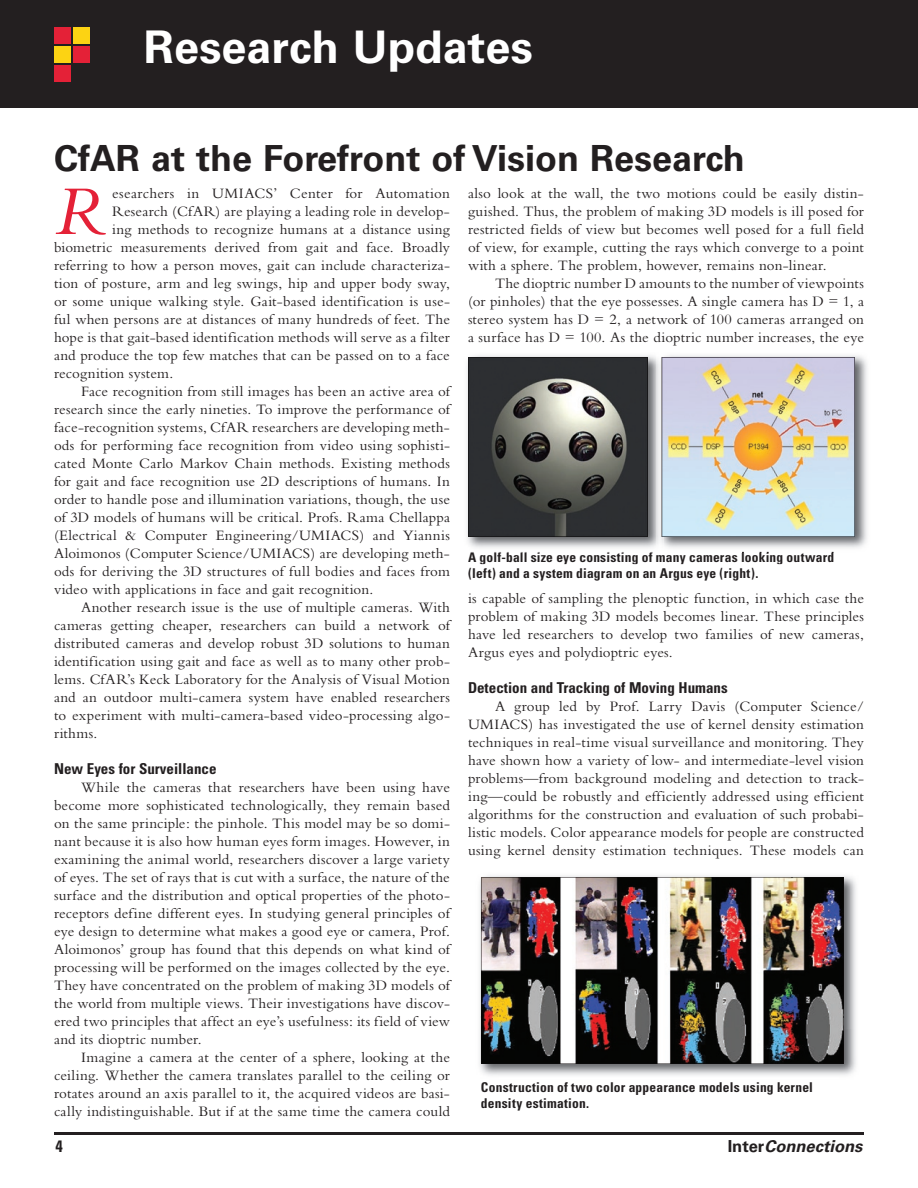
<style>
.page{position:relative;width:918px;height:1188px;background:#fff}
.page>*{position:absolute;margin:0;border:0;box-sizing:border-box;transform-origin:0 0}
.t1{font:italic 72.9px "Bembo";color:#e42137}
.t2{font:700 45px "Univers";color:#fff}
.t3{font:700 36px "Univers";color:#231f20}
.t4{font:italic 700 16.5px "Univers";color:#231f20}
.t5{font:700 condensed 16.5px "Univers";color:#231f20}
.t6{font:15px/18px "Bembo";letter-spacing:.01em;color:#231f20;text-align:justify}
.t7{font:700 condensed 15px "Univers";color:#231f20}
.t8{font:700 condensed 13.5px/16.2px "Univers";letter-spacing:.015em;color:#231f20}
.s1{font-style:normal}
</style>
<div class="page">
<div style="left:0;top:0;width:918px;height:108px;background:#231f20"></div>
<div style="left:54px;top:27px;width:16px;height:16px;background:#e42137"></div>
<div style="left:73px;top:27px;width:16px;height:16px;background:#fcd313"></div>
<div style="left:73px;top:46px;width:16px;height:16px;background:#e42137"></div>
<div style="left:54px;top:46px;width:16px;height:16px;background:#fcd313"></div>
<div style="left:54px;top:65px;width:16px;height:17px;background:#e42137"></div>
<hr style="left:54px;top:1133px;width:810px;height:2px;background:#231f20">
<img style="left:467px;top:355px;width:400px;height:197px">
<img style="left:468px;top:357px;width:180px;height:180px">
<img style="left:657px;top:355px;width:6px;height:197px">
<img style="left:662px;top:357px;width:193px;height:180px">
<img style="left:470px;top:552px;width:183px;height:1px">
<img style="left:479px;top:1028px;width:377px;height:48px">
<img style="left:479px;top:876px;width:44px;height:152px">
<img style="left:812px;top:876px;width:44px;height:152px">
<img style="left:534px;top:924px;width:257px;height:92px">
<img style="left:481px;top:1018px;width:363px;height:46px">
<img style="left:793px;top:877px;width:51px;height:141px">
<img style="left:532px;top:877px;width:261px;height:1px">
<img style="left:481px;top:1016px;width:362px;height:47px">
<img style="left:481px;top:878px;width:53px;height:139px">
<img style="left:791px;top:878px;width:52px;height:139px">
<img style="left:532px;top:878px;width:260px;height:46px">
<h2 class="t2" style="left:144px;top:21px;width:390px">Research Updates</h2>
<h3 class="t3" style="left:54px;top:137px;width:692px">CfAR at the Forefront of Vision Research</h3>
<p class="t6" style="left:468px;top:184px;width:397px">also look at the wall, the two motions could be easily distin&shy;guished. Thus, the problem of making 3D models is ill posed for restricted fields of view but becomes well posed for a full field of view, for example, cutting the rays which converge to a point with a sphere. The problem, however, remains non-linear.</p>
<p class="t6" style="left:468px;top:274px;width:398px;text-indent:27px">The dioptric number D amounts to the number of viewpoints (or pinholes) that the eye possesses. A single camera has D = 1, a stereo system has D = 2, a network of 100 cameras arranged on a surface has D = 100. As the dioptric number increases, the eye</p>
<h1 class="t1" style="left:54px;top:168px;width:52px">R</h1>
<p class="t6" style="left:112px;top:184px;width:339px">esearchers in UMIACS’ Center for Automation</p>
<p class="t6" style="left:112px;top:202px;width:339px">Research (CfAR) are playing a leading role in develop-</p>
<p class="t6" style="left:112px;top:220px;width:339px">ing methods to recognize humans at a distance using</p>
<p class="t6" style="left:54px;top:238px;width:397px">biometric measurements derived from gait and face. Broadly</p>
<p class="t6" style="left:54px;top:256px;width:397px">referring to how a person moves, gait can include characteriza-</p>
<p class="t6" style="left:54px;top:274px;width:398px">tion of posture, arm and leg swings, hip and upper body sway,</p>
<p class="t6" style="left:54px;top:292px;width:397px">or some unique walking style. Gait-based identification is use-</p>
<p class="t6" style="left:54px;top:310px;width:397px">ful when persons are at distances of many hundreds of feet. The</p>
<p class="t6" style="left:54px;top:328px;width:397px">hope is that gait-based identification methods will serve as a filter</p>
<p class="t6" style="left:54px;top:346px;width:397px">and produce the top few matches that can be passed on to a face</p>
<p class="t6" style="left:54px;top:364px;width:121px">recognition system.</p>
<p class="t6" style="left:81px;top:382px;width:371px">Face recognition from still images has been an active area of</p>
<p class="t6" style="left:54px;top:400px;width:397px">research since the early nineties. To improve the performance of</p>
<p class="t6" style="left:54px;top:418px;width:397px">face-recognition systems, CfAR researchers are developing meth-</p>
<p class="t6" style="left:54px;top:436px;width:398px">ods for performing face recognition from video using sophisti-</p>
<p class="t6" style="left:54px;top:454px;width:397px">cated Monte Carlo Markov Chain methods. Existing methods</p>
<p class="t6" style="left:54px;top:472px;width:398px">for gait and face recognition use 2D descriptions of humans. In</p>
<p class="t6" style="left:54px;top:490px;width:397px">order to handle pose and illumination variations, though, the use</p>
<p class="t6" style="left:54px;top:508px;width:397px">of 3D models of humans will be critical. Profs. Rama Chellappa</p>
<p class="t6" style="left:54px;top:526px;width:397px">(Electrical &amp; Computer Engineering/UMIACS) and Yiannis</p>
<p class="t6" style="left:54px;top:544px;width:397px">Aloimonos (Computer Science/UMIACS) are developing meth-</p>
<p class="t6" style="left:54px;top:562px;width:397px">ods for deriving the 3D structures of full bodies and faces from</p>
<p class="t6" style="left:54px;top:580px;width:321px">video with applications in face and gait recognition.</p>
<p class="t6" style="left:81px;top:598px;width:370px">Another research issue is the use of multiple cameras. With</p>
<p class="t6" style="left:54px;top:616px;width:397px">cameras getting cheaper, researchers can build a network of</p>
<p class="t6" style="left:54px;top:634px;width:397px">distributed cameras and develop robust 3D solutions to human</p>
<p class="t6" style="left:54px;top:652px;width:398px">identification using gait and face as well as to many other prob-</p>
<p class="t6" style="left:54px;top:670px;width:397px">lems. CfAR’s Keck Laboratory for the Analysis of Visual Motion</p>
<p class="t6" style="left:54px;top:688px;width:397px">and an outdoor multi-camera system have enabled researchers</p>
<p class="t6" style="left:54px;top:706px;width:397px">to experiment with multi-camera-based video-processing algo-</p>
<p class="t6" style="left:54px;top:724px;width:45px">rithms.</p>
<p class="t7" style="left:54px;top:759px;width:164px">New Eyes for Surveillance</p>
<p class="t6" style="left:54px;top:778px;width:398px;text-indent:27px">While the cameras that researchers have been using have become more sophisticated technologically, they remain based on the same principle: the pinhole. This model may be so domi&shy;nant because it is also how human eyes form images. However, in examining the animal world, researchers discover a large variety of eyes. The set of rays that is cut with a surface, the nature of the surface and the distribution and optical properties of the photo&shy;receptors define different eyes. In studying general principles of eye design to determine what makes a good eye or camera, Prof.<br>Aloimonos’ group has found that this depends on what kind of processing will be performed on the images collected by the eye.<br>They have concentrated on the problem of making 3D models of the world from multiple views. Their investigations have discov&shy;ered two principles that affect an eye’s usefulness: its field of view and its dioptric number.</p>
<p class="t6" style="left:54px;top:1048px;width:397px;text-indent:27px">Imagine a camera at the center of a sphere, looking at the ceiling. Whether the camera translates parallel to the ceiling or rotates around an axis parallel to it, the acquired videos are basi&shy;cally indistinguishable. But if at the same time the camera could</p>
<p class="t8" style="left:468px;top:549px;width:368px">A golf-ball size eye consisting of many cameras looking outward (left) and a system diagram on an Argus eye (right).</p>
<p class="t6" style="left:468px;top:589px;width:397px">is capable of sampling the plenoptic function, in which case the problem of making 3D models becomes linear. These principles have led researchers to develop two families of new cameras, Argus eyes and polydioptric eyes.</p>
<p class="t7" style="left:468px;top:678px;width:261px">Detection and Tracking of Moving Humans</p>
<p class="t6" style="left:468px;top:697px;width:398px;text-indent:27px">A group led by Prof. Larry Davis (Computer Science/ UMIACS) has investigated the use of kernel density estimation techniques in real-time visual surveillance and monitoring. They have shown how a variety of low- and intermediate-level vision problems—from background modeling and detection to track&shy;ing—could be robustly and efficiently addressed using efficient algorithms for the construction and evaluation of such probabi&shy;listic models. Color appearance models for people are constructed using kernel density estimation techniques. These models can</p>
<p class="t8" style="left:481px;top:1079px;width:334px">Construction of two color appearance models using kernel density estimation.</p>
<p class="t5" style="left:56px;top:1136px;width:9px">4</p>
<p class="t4" style="left:728px;top:1137px;width:136px"><span class="s1">Inter</span>Connections</p>
</div>
